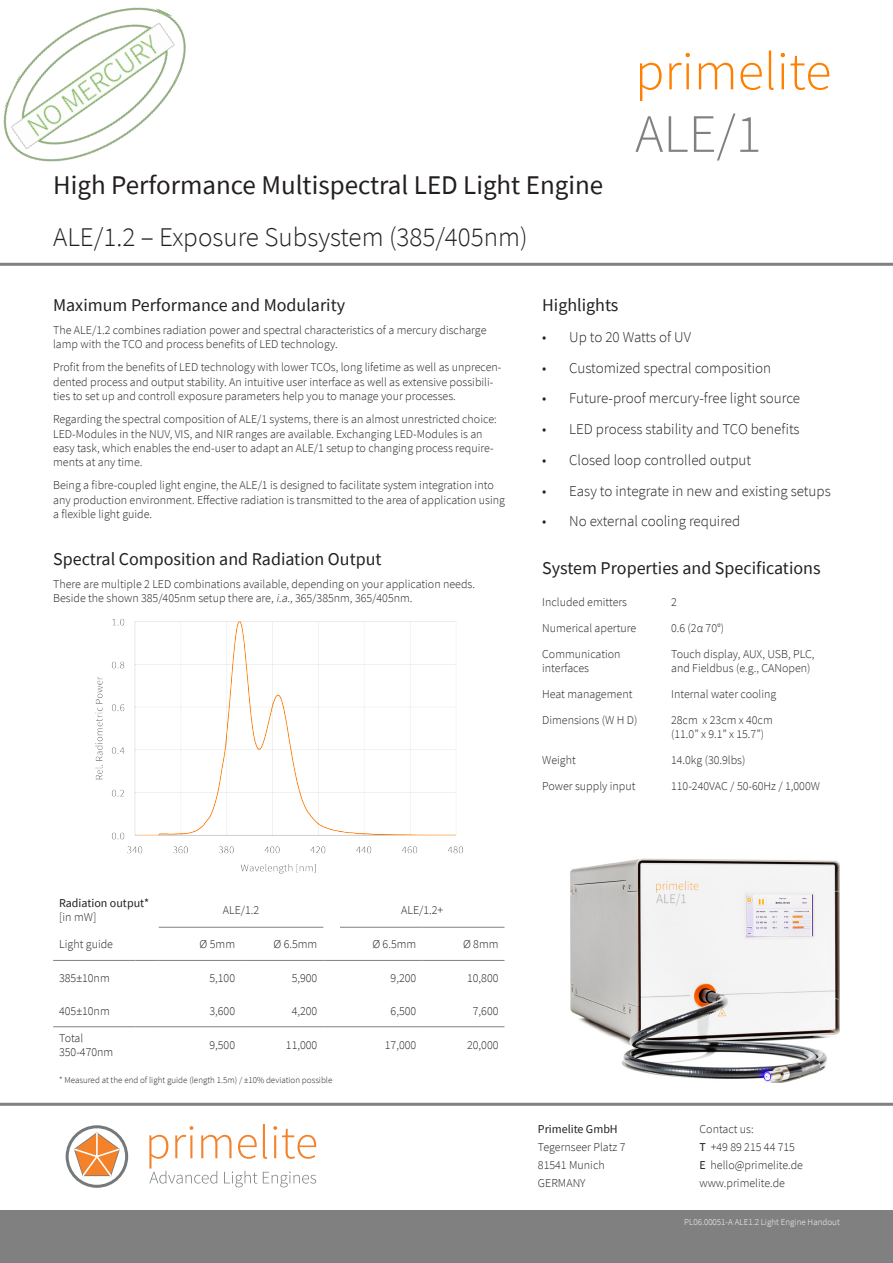
<style>
.page{position:relative;width:893px;height:1263px;background:#fff}
.page>*{position:absolute;margin:0;border:0;box-sizing:border-box;transform-origin:0 0}
.t1{font:300 54px "Source Sans Pro";color:#ff7f00}
.t2{font:300 54px "Source Sans Pro";color:#808080}
.t3{font:27px "Source Sans Pro";color:#231f20}
.t4{font:300 27px "Source Sans Pro";color:#231f20}
.t5{font:18px "Source Sans Pro";color:#231f20}
.t6{font:300 15px "Source Sans Pro";color:#231f20}
.Tabelle_Text{font:300 12px/14.4px "Source Sans Pro";color:#231f20}
.Tabelle_Kat{font:300 12px/14.4px "Source Sans Pro";color:#231f20}
.Tabelle_Text-2{font:12px/14.4px "Source Sans Pro";color:#231f20}
.Tabelle_Text-3{font:300 9px "Source Sans Pro";color:#231f20}
.t7{font:300 9px "Source Sans Pro";color:#fff}
.s1{font-style:italic}
.s2{font-weight:300}
.s3{font-weight:400}
</style>
<div class="page">
<hr style="left:159px;top:927px;width:82px;height:1px;background:#808080">
<hr style="left:241px;top:927px;width:82px;height:1px;background:#808080">
<hr style="left:340px;top:927px;width:82px;height:1px;background:#808080">
<hr style="left:422px;top:927px;width:82px;height:1px;background:#808080">
<hr style="left:53px;top:1026px;width:82px;height:1px;background:#808080">
<svg style="left:135px;top:1026px;width:24px;height:1px"></svg>
<hr style="left:159px;top:1026px;width:82px;height:1px;background:#808080">
<hr style="left:241px;top:1026px;width:82px;height:1px;background:#808080">
<svg style="left:323px;top:1026px;width:17px;height:1px"></svg>
<hr style="left:340px;top:1026px;width:82px;height:1px;background:#808080">
<hr style="left:422px;top:1026px;width:82px;height:1px;background:#808080">
<hr style="left:53px;top:960px;width:82px;height:1px;background:#808080">
<svg style="left:135px;top:960px;width:24px;height:1px"></svg>
<hr style="left:159px;top:960px;width:82px;height:1px;background:#808080">
<hr style="left:241px;top:960px;width:82px;height:1px;background:#808080">
<svg style="left:323px;top:960px;width:17px;height:1px"></svg>
<hr style="left:340px;top:960px;width:82px;height:1px;background:#808080">
<hr style="left:422px;top:960px;width:82px;height:1px;background:#808080">
<div style="left:0;top:1103px;width:893px;height:160px;background:#808080"></div>
<div style="left:0;top:1103px;width:893px;height:107px;background:#fff"></div>
<hr style="left:0;top:1103px;width:893px;height:3px;background:#808080">
<hr style="left:0;top:263px;width:893px;height:3px;background:#808080">
<img style="left:570px;top:858px;width:270px;height:224px">
<svg style="left:263px;top:1171px;width:53px;height:16px"></svg>
<svg style="left:149px;top:1126px;width:108px;height:61px"></svg>
<svg style="left:263px;top:1124px;width:4px;height:35px"></svg>
<svg style="left:273px;top:1126px;width:43px;height:33px"></svg>
<svg style="left:66px;top:1125px;width:62px;height:63px"></svg>
<img style="left:3px;top:7px;width:183px;height:155px">
<img style="left:95px;top:618px;width:368px;height:256px">
<p class="t3" style="left:53px;top:168px;width:552px">High Performance Multispectral LED Light Engine</p>
<p class="t4" style="left:53px;top:221px;width:476px">ALE/1.2 – Exposure Subsystem (385/405nm)</p>
<p class="t1" style="left:635px;top:38px;width:198px">primelite</p>
<p class="t2" style="left:635px;top:101px;width:128px">ALE/1</p>
<p class="t5" style="left:53px;top:294px;width:294px">Maximum Performance and Modularity</p>
<p class="Tabelle_Text" style="left:53px;top:323px;width:435px">The ALE/1.2 combines radiation power and spectral characteristics of a mercury discharge lamp with the TCO and process benefits of LED technology.</p>
<p class="Tabelle_Text" style="left:53px;top:360px;width:450px">Profit from the benefits of LED technology with lower TCOs, long lifetime as well as unprecen&shy;dented process and output stability. An intuitive user interface as well as extensive possibili&shy;ties to set up and controll exposure parameters help you to manage your processes.</p>
<p class="Tabelle_Text" style="left:53px;top:412px;width:445px">Regarding the spectral composition of ALE/1 systems, there is an almost unrestricted choice:<br>LED-Modules in the NUV, VIS, and NIR ranges are available. Exchanging LED-Modules is an easy task, which enables the end-user to adapt an ALE/1 setup to changing process require&shy;ments at any time.</p>
<p class="Tabelle_Text" style="left:53px;top:478px;width:453px">Being a fibre-coupled light engine, the ALE/1 is designed to facilitate system integration into any production environment. Effective radiation is transmitted to the area of application using a flexible light guide.</p>
<p class="t5" style="left:53px;top:548px;width:330px">Spectral Composition and Radiation Output</p>
<p class="Tabelle_Text" style="left:53px;top:577px;width:423px">There are multiple 2 LED combinations available, depending on your application needs.<br>Beside the shown 385/405nm setup there are, <span class="s1">i.a.,</span>365/385nm, 365/405nm.</p>
<p class="t5" style="left:542px;top:294px;width:78px">Highlights</p>
<p class="t6" style="left:542px;top:328px;width:150px">• Up to 20 Watts of UV</p>
<p class="t6" style="left:542px;top:358px;width:231px">• Customized spectral composition</p>
<p class="t6" style="left:542px;top:389px;width:260px">• Future-proof mercury-free light source</p>
<p class="t6" style="left:542px;top:420px;width:259px">• LED process stability and TCO benefits</p>
<p class="t6" style="left:542px;top:451px;width:211px">• Closed loop controlled output</p>
<p class="t6" style="left:542px;top:481px;width:290px">• Easy to integrate in new and existing setups</p>
<p class="t6" style="left:542px;top:512px;width:200px">• No external cooling required</p>
<p class="t5" style="left:542px;top:556px;width:280px">System Properties and Specifications</p>
<p class="Tabelle_Kat" style="left:542px;top:594px;width:86px">Included emitters</p>
<p class="Tabelle_Text" style="left:671px;top:594px;width:7px">2</p>
<p class="Tabelle_Kat" style="left:542px;top:620px;width:96px">Numerical aperture</p>
<p class="Tabelle_Text" style="left:671px;top:620px;width:55px">0.6 (2α 70°)</p>
<p class="Tabelle_Kat" style="left:542px;top:646px;width:80px">Communication interfaces</p>
<p class="Tabelle_Text" style="left:671px;top:646px;width:145px">Touch display, AUX, USB, PLC, and Fieldbus (e.g., CANopen)</p>
<p class="Tabelle_Kat" style="left:542px;top:687px;width:92px">Heat management</p>
<p class="Tabelle_Text" style="left:671px;top:687px;width:107px">Internal water cooling</p>
<p class="Tabelle_Kat" style="left:542px;top:713px;width:97px">Dimensions (W H D)</p>
<p class="Tabelle_Text" style="left:671px;top:713px;width:103px">28cm x 23cm x 40cm (11.0” x 9.1” x 15.7”)</p>
<p class="Tabelle_Kat" style="left:542px;top:753px;width:35px">Weight</p>
<p class="Tabelle_Text" style="left:671px;top:753px;width:76px">14.0kg (30.9lbs)</p>
<p class="Tabelle_Kat" style="left:542px;top:779px;width:95px">Power supply input</p>
<p class="Tabelle_Text" style="left:671px;top:779px;width:150px">110-240VAC / 50-60Hz / 1,000W</p>
<p class="Tabelle_Text-2" style="left:59px;top:895px;width:92px">Radiation output* <span class="s2">[in mW]</span></p>
<p class="Tabelle_Text" style="left:223px;top:903px;width:38px">ALE/1.2</p>
<p class="Tabelle_Text" style="left:401px;top:903px;width:44px">ALE/1.2+</p>
<p class="Tabelle_Text" style="left:59px;top:937px;width:55px">Light guide</p>
<p class="Tabelle_Text" style="left:200px;top:937px;width:37px">Ø 5mm</p>
<p class="Tabelle_Text" style="left:273px;top:937px;width:45px">Ø 6.5mm</p>
<p class="Tabelle_Text" style="left:372px;top:937px;width:45px">Ø 6.5mm</p>
<p class="Tabelle_Text" style="left:463px;top:937px;width:37px">Ø 8mm</p>
<p class="Tabelle_Text" style="left:59px;top:970px;width:52px">385±10nm</p>
<p class="Tabelle_Text" style="left:209px;top:970px;width:27px">5,100</p>
<p class="Tabelle_Text" style="left:292px;top:970px;width:27px">5,900</p>
<p class="Tabelle_Text" style="left:391px;top:970px;width:27px">9,200</p>
<p class="Tabelle_Text" style="left:467px;top:970px;width:33px">10,800</p>
<p class="Tabelle_Text" style="left:59px;top:1003px;width:52px">405±10nm</p>
<p class="Tabelle_Text" style="left:209px;top:1003px;width:27px">3,600</p>
<p class="Tabelle_Text" style="left:292px;top:1003px;width:27px">4,200</p>
<p class="Tabelle_Text" style="left:391px;top:1003px;width:27px">6,500</p>
<p class="Tabelle_Text" style="left:473px;top:1003px;width:27px">7,600</p>
<p class="Tabelle_Text" style="left:59px;top:1030px;width:56px">Total<br>350-470nm</p>
<p class="Tabelle_Text" style="left:209px;top:1038px;width:27px">9,500</p>
<p class="Tabelle_Text" style="left:286px;top:1038px;width:33px">11,000</p>
<p class="Tabelle_Text" style="left:385px;top:1038px;width:33px">17,000</p>
<p class="Tabelle_Text" style="left:467px;top:1038px;width:33px">20,000</p>
<p class="Tabelle_Text-3" style="left:59px;top:1075px;width:275px">* Measured at the end of light guide (length 1.5m) / ±10% deviation possible</p>
<p class="Tabelle_Text-2" style="left:538px;top:1122px;width:81px">Primelite GmbH</p>
<p class="Tabelle_Text" style="left:538px;top:1140px;width:89px">Tegernseer Platz 7</p>
<p class="Tabelle_Text" style="left:538px;top:1158px;width:68px">81541 Munich</p>
<p class="Tabelle_Text" style="left:538px;top:1176px;width:49px">GERMANY</p>
<p class="Tabelle_Text" style="left:699px;top:1122px;width:56px">Contact us:</p>
<p class="Tabelle_Text" style="left:699px;top:1140px;width:97px"><span class="s3">T</span> +49 89 215 44 715</p>
<p class="Tabelle_Text" style="left:699px;top:1158px;width:105px"><span class="s3">E</span> hello@primelite.de</p>
<p class="Tabelle_Text" style="left:699px;top:1176px;width:87px">www.primelite.de</p>
<p class="t7" style="left:684px;top:1216px;width:157px">PL06.00051-A ALE1.2 Light Engine Handout</p>
</div>
